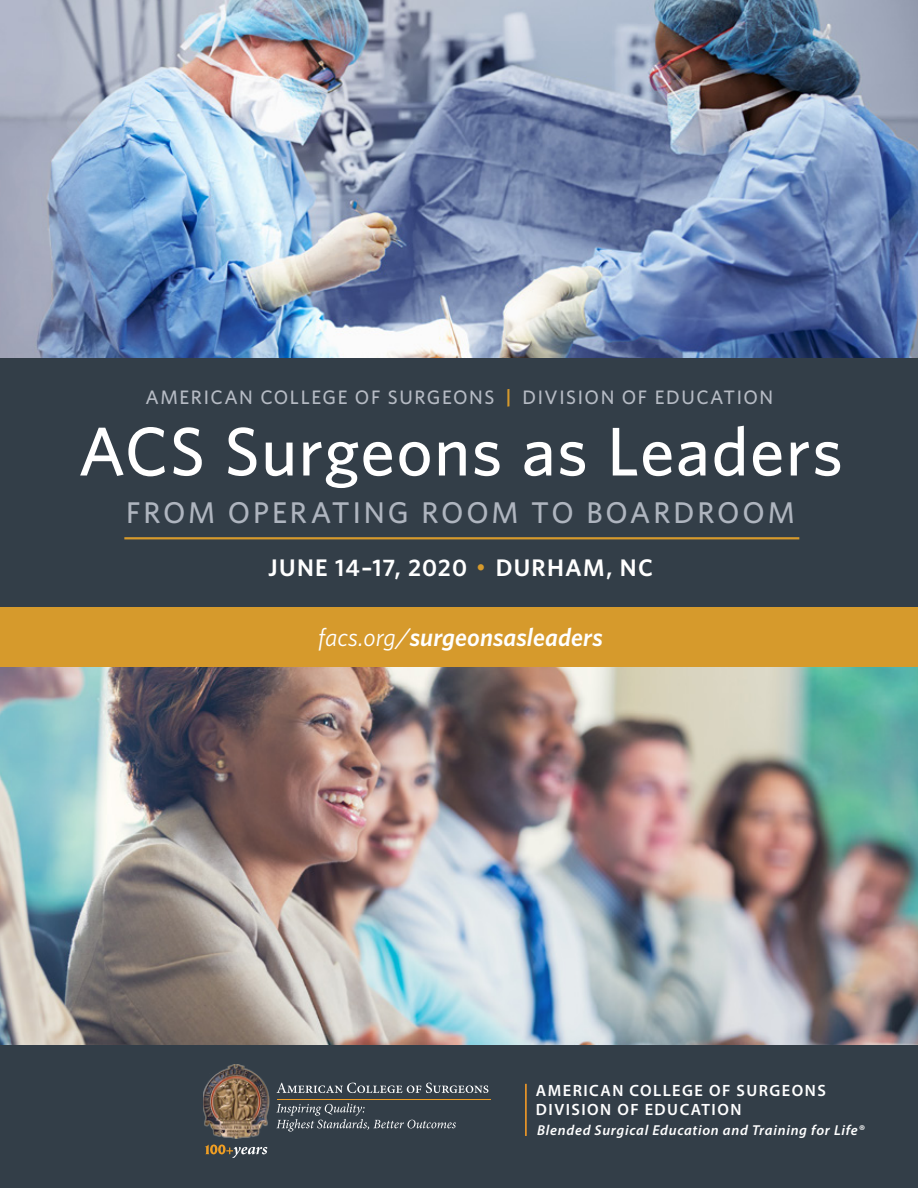
<style>
.page{position:relative;width:918px;height:1188px;background:#fff}
.page>*{position:absolute;margin:0;border:0;box-sizing:border-box;transform-origin:0 0}
.t1{font:500 69px "Whitney";letter-spacing:.02em;color:#fff}
.t2{font:500 30px "Whitney";letter-spacing:.09em;color:#afb5bf}
.t3{font:italic 600 25.5px "Whitney";letter-spacing:.005em;color:#fff}
.t4{font:600 24px "Whitney";letter-spacing:.05em;color:#fff}
.t5{font:500 19.5px "Whitney";letter-spacing:.08em;color:#b6bbc4}
.t6{font:600 16.35px/19.6px "Myriad Pro";letter-spacing:.09em;color:#fff}
.t7{font:italic 600 14.4px "Myriad Pro";letter-spacing:.05em;color:#fff}
.s1{font-weight:600;color:#d69a2c}
.s2{color:#d69a2c}
.s3{font-weight:400}
</style>
<div class="page">
<div style="left:0;top:1036px;width:918px;height:152px;background:#333e48"></div>
<hr style="left:525px;top:1084px;width:2px;height:52px;background:#f99d25">
<hr style="left:277px;top:1099px;width:214px;height:1px;background:#ef9e24">
<svg style="left:277px;top:1083px;width:211px;height:10px"></svg>
<svg style="left:276px;top:1103px;width:180px;height:29px"></svg>
<svg style="left:205px;top:1145px;width:62px;height:13px"></svg>
<img style="left:203px;top:1065px;width:67px;height:73px">
<img style="left:0;top:0;width:918px;height:359px">
<img style="left:0;top:667px;width:918px;height:378px">
<div style="left:0;top:359px;width:918px;height:306px;background:#333e48"></div>
<hr style="left:124px;top:537px;width:675px;height:2px;background:#d69a2c">
<div style="left:0;top:607px;width:918px;height:60px;background:#d69a2c"></div>
<p class="t5" style="left:145px;top:384px;width:629px">AMERICAN COLLEGE OF SURGEONS <span class="s1">|</span> DIVISION OF EDUCATION</p>
<h1 class="t1" style="left:78px;top:406px;width:766px">ACS Surgeons as Leaders</h1>
<h2 class="t2" style="left:126px;top:493px;width:670px">FROM OPERATING ROOM TO BOARDROOM</h2>
<p class="t4" style="left:268px;top:552px;width:386px">JUNE 14–17, 2020 <span class="s2">•</span> DURHAM, NC</p>
<h3 class="t3" style="left:318px;top:620px;width:286px"><span class="s3">facs.org/</span>surgeonsasleaders</h3>
<p class="t6" style="left:536px;top:1080px;width:292px">AMERICAN COLLEGE OF SURGEONS<br>DIVISION OF EDUCATION</p>
<p class="t7" style="left:537px;top:1121px;width:329px">Blended Surgical Education and Training for Life®</p>
</div>
